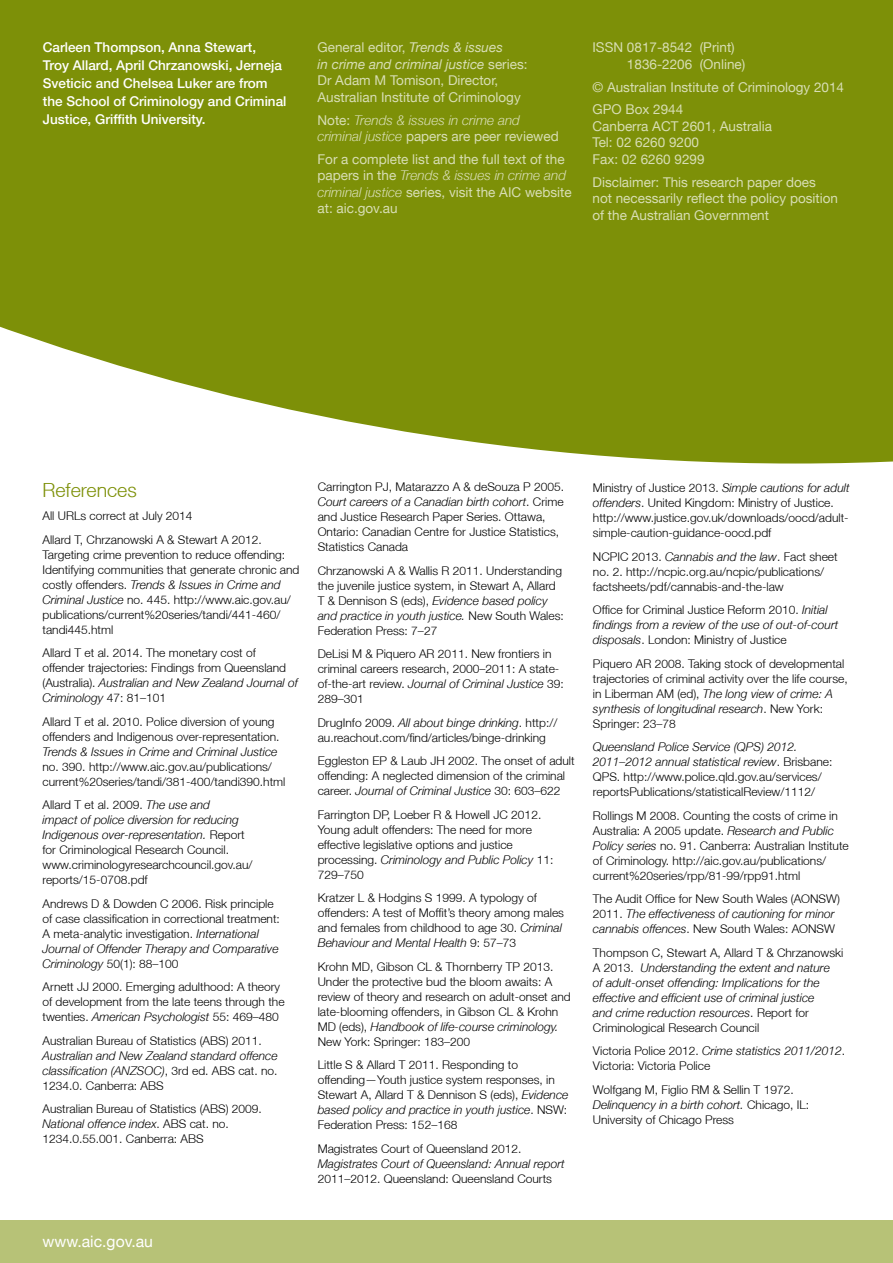
<style>
.page{position:relative;width:893px;height:1263px;background:#fff}
.page>*{position:absolute;margin:0;border:0;box-sizing:border-box;transform-origin:0 0}
.t1{font:300 19.5px "Helvetica Neue LT";color:#7d9008}
.t2{font:15.75px "Helvetica Neue LT";color:#fff}
.t3{font:13.5px/16.5px "Helvetica Neue LT";color:#d8deb5}
.author_blurb{font:500 13.5px/18px "Helvetica Neue LT";color:#fff}
.t4{font:italic 300 13.5px/16.5px "Helvetica Neue LT";color:#d8deb5}
.references{font:300 12px/15px "Helvetica Neue LT";color:#000}
.references-2{font:italic 300 12px/15px "Helvetica Neue LT";color:#000}
.s1{font-style:italic}
.s2{font-weight:400;font-style:normal}
.s3{font-weight:300;font-style:italic}
.s4{font-style:normal}
</style>
<div class="page">
<svg style="left:0;top:0;width:893px;height:463px;background:#88991c"></svg>
<div style="left:0;top:1220px;width:893px;height:43px;background:#b7c277"></div>
<p class="author_blurb" style="left:43px;top:38px;width:245px">Carleen Thompson, Anna Stewart,<br>Troy Allard, April Chrzanowski, Jerneja Sveticic and Chelsea Luker are from the School of Criminology and Criminal Justice, Griffith University.</p>
<p class="t3" style="left:317px;top:39px;width:212px">General editor, <span class="s1">Trends &amp; issues<br>in crime and criminal justice</span> series:<br>Dr Adam M Tomison, Director, Australian Institute of Criminology</p>
<p class="t4" style="left:317px;top:111px;width:243px"><span class="s2">Note:</span> Trends &amp; issues in crime and criminal justice <span class="s2">papers are peer reviewed</span></p>
<p class="t3" style="left:317px;top:151px;width:256px">For a complete list and the full text of the papers in the <span class="s3">Trends &amp; issues in crime and criminal justice</span> series, visit the AIC website at: aic.gov.au</p>
<p class="t3" style="left:627px;top:39px;width:120px;text-indent:-34px">ISSN 0817-8542 (Print)<br>1836-2206 (Online)</p>
<p class="t3" style="left:592px;top:75px;width:253px;line-height:23px">© Australian Institute of Criminology 2014<br>GPO Box 2944</p>
<p class="t3" style="left:592px;top:118px;width:181px">Canberra ACT 2601, Australia<br>Tel: 02 6260 9200<br>Fax: 02 6260 9299</p>
<p class="t3" style="left:592px;top:174px;width:247px">Disclaimer: This research paper does not necessarily reflect the policy position of the Australian Government</p>
<h1 class="t1" style="left:43px;top:478px;width:96px">References</h1>
<p class="references" style="left:43px;top:508px;width:152px">All URLs correct at July 2014</p>
<p class="references" style="left:43px;top:532px;width:258px">Allard T, Chrzanowski A &amp; Stewart A 2012.<br>Targeting crime prevention to reduce offending:<br>Identifying communities that generate chronic and costly offenders. <span class="s1">Trends &amp; Issues in Crime and Criminal Justice</span> no. 445. http://www.aic.gov.au/ publications/current%20series/tandi/441-460/ tandi445.html</p>
<p class="references" style="left:43px;top:645px;width:257px">Allard T et al. 2014. The monetary cost of offender trajectories: Findings from Queensland (Australia). <span class="s1">Australian and New Zealand Journal of Criminology</span> 47: 81–101</p>
<p class="references" style="left:43px;top:714px;width:244px">Allard T et al. 2010. Police diversion of young offenders and Indigenous over-representation.<br><span class="s1">Trends &amp; Issues in Crime and Criminal Justice </span>no. 390. http://www.aic.gov.au/publications/ current%20series/tandi/381-400/tandi390.html</p>
<p class="references" style="left:43px;top:797px;width:212px">Allard T et al. 2009. <span class="s1">The use and<br>impact of police diversion for reducing Indigenous over-representation.</span> Report for Criminological Research Council. www.criminologyresearchcouncil.gov.au/ reports/15-0708.pdf</p>
<p class="references" style="left:43px;top:896px;width:239px">Andrews D &amp; Dowden C 2006. Risk principle of case classification in correctional treatment:<br>A meta-analytic investigation. <span class="s1">International Journal of Offender Therapy and Comparative Criminology</span> 50(1): 88–100</p>
<p class="references" style="left:43px;top:979px;width:244px">Arnett JJ 2000. Emerging adulthood: A theory of development from the late teens through the twenties. <span class="s1">American Psychologist</span> 55: 469–480</p>
<p class="references" style="left:43px;top:1033px;width:237px">Australian Bureau of Statistics (ABS) 2011.<br><span class="s1">Australian and New Zealand standard offence classification (ANZSOC)</span>, 3rd ed. ABS cat. no.<br>1234.0. Canberra: ABS</p>
<p class="references" style="left:43px;top:1101px;width:221px">Australian Bureau of Statistics (ABS) 2009.<br><span class="s1">National offence index</span>. ABS cat. no.<br>1234.0.55.001. Canberra: ABS</p>
<p class="references" style="left:318px;top:479px;width:248px">Carrington PJ, Matarazzo A &amp; deSouza P 2005.<br><span class="s1">Court careers of a Canadian birth cohort</span>. Crime and Justice Research Paper Series. Ottawa, Ontario: Canadian Centre for Justice Statistics, Statistics Canada</p>
<p class="references" style="left:318px;top:563px;width:248px">Chrzanowski A &amp; Wallis R 2011. Understanding the juvenile justice system, in Stewart A, Allard T &amp; Dennison S (eds), <span class="s1">Evidence based policy and practice in youth justice.</span> New South Wales:<br>Federation Press: 7–27</p>
<p class="references" style="left:318px;top:646px;width:248px">DeLisi M &amp; Piquero AR 2011. New frontiers in criminal careers research, 2000–2011: A state&shy;of-the-art review. <span class="s1">Journal of Criminal Justice</span> 39:<br>289–301</p>
<p class="references" style="left:318px;top:715px;width:241px">DrugInfo 2009. <span class="s1">All about binge drinking</span>. http:// au.reachout.com/find/articles/binge-drinking</p>
<p class="references" style="left:318px;top:753px;width:258px">Eggleston EP &amp; Laub JH 2002. The onset of adult offending: A neglected dimension of the criminal career. <span class="s1">Journal of Criminal Justice</span> 30: 603–622</p>
<p class="references" style="left:318px;top:807px;width:237px">Farrington DP, Loeber R &amp; Howell JC 2012.<br>Young adult offenders: The need for more effective legislative options and justice processing. <span class="s1">Criminology and Public Policy</span> 11:<br>729–750</p>
<p class="references" style="left:318px;top:890px;width:248px">Kratzer L &amp; Hodgins S 1999. A typology of offenders: A test of Moffit’s theory among males and females from childhood to age 30. <span class="s1">Criminal Behaviour and Mental Health</span> 9: 57–73</p>
<p class="references" style="left:318px;top:959px;width:254px">Krohn MD, Gibson CL &amp; Thornberry TP 2013.<br>Under the protective bud the bloom awaits: A review of theory and research on adult-onset and late-blooming offenders, in Gibson CL &amp; Krohn MD (eds), <span class="s1">Handbook of life-course criminology.<br></span>New York: Springer: 183–200</p>
<p class="references" style="left:318px;top:1057px;width:252px">Little S &amp; Allard T 2011. Responding to offending—Youth justice system responses, in Stewart A, Allard T &amp; Dennison S (eds), <span class="s1">Evidence based policy and practice in youth justice</span>. NSW:<br>Federation Press: 152–168</p>
<p class="references" style="left:318px;top:1141px;width:248px">Magistrates Court of Queensland 2012.<br><span class="s1">Magistrates Court of Queensland: Annual report<br></span>2011–2012. Queensland: Queensland Courts</p>
<p class="references" style="left:593px;top:480px;width:258px">Ministry of Justice 2013. <span class="s1">Simple cautions for adult offenders</span>. United Kingdom: Ministry of Justice. http://www.justice.gov.uk/downloads/oocd/adult&shy;simple-caution-guidance-oocd.pdf</p>
<p class="references" style="left:593px;top:549px;width:246px">NCPIC 2013. <span class="s1">Cannabis and the law</span>. Fact sheet no. 2. http://ncpic.org.au/ncpic/publications/ factsheets/pdf/cannabis-and-the-law</p>
<p class="references" style="left:593px;top:602px;width:247px">Office for Criminal Justice Reform 2010. <span class="s1">Initial findings from a review of the use of out-of-court disposals</span>. London: Ministry of Justice</p>
<p class="references" style="left:593px;top:656px;width:256px">Piquero AR 2008. Taking stock of developmental trajectories of criminal activity over the life course, in Liberman AM (ed), <span class="s1">The long view of crime: A synthesis of longitudinal research</span>. New York:<br>Springer: 23–78</p>
<p class="references" style="left:593px;top:739px;width:241px"><span class="s1">Queensland Police Service (QPS) 2012.<br>2011–2012 annual statistical review</span>. Brisbane:<br>QPS. http://www.police.qld.gov.au/services/ reportsPublications/statisticalReview/1112/</p>
<p class="references" style="left:593px;top:808px;width:257px">Rollings M 2008. Counting the costs of crime in Australia: A 2005 update. <span class="s1">Research and Public Policy series</span> no. 91. Canberra: Australian Institute of Criminology. http://aic.gov.au/publications/ current%20series/rpp/81-99/rpp91.html</p>
<p class="references" style="left:593px;top:891px;width:248px">The Audit Office for New South Wales (AONSW)<br>2011. <span class="s1">The effectiveness of cautioning for minor cannabis offences</span>. New South Wales: AONSW</p>
<p class="references-2" style="left:593px;top:945px;width:252px"><span class="s4">Thompson C, Stewart A, Allard T &amp; Chrzanowski A 2013.</span> Understanding the extent and nature<br>of adult-onset offending: Implications for the effective and efficient use of criminal justice<br>and crime reduction resources<span class="s4">. Report for Criminological Research Council</span></p>
<p class="references" style="left:593px;top:1043px;width:254px">Victoria Police 2012. <span class="s1">Crime statistics 2011/2012</span>.<br>Victoria: Victoria Police</p>
<p class="references" style="left:593px;top:1082px;width:218px">Wolfgang M, Figlio RM &amp; Sellin T 1972.<br><span class="s1">Delinquency in a birth cohort.</span> Chicago, IL:<br>University of Chicago Press</p>
<h2 class="t2" style="left:43px;top:1232px;width:112px">www.aic.gov.au</h2>
</div>
